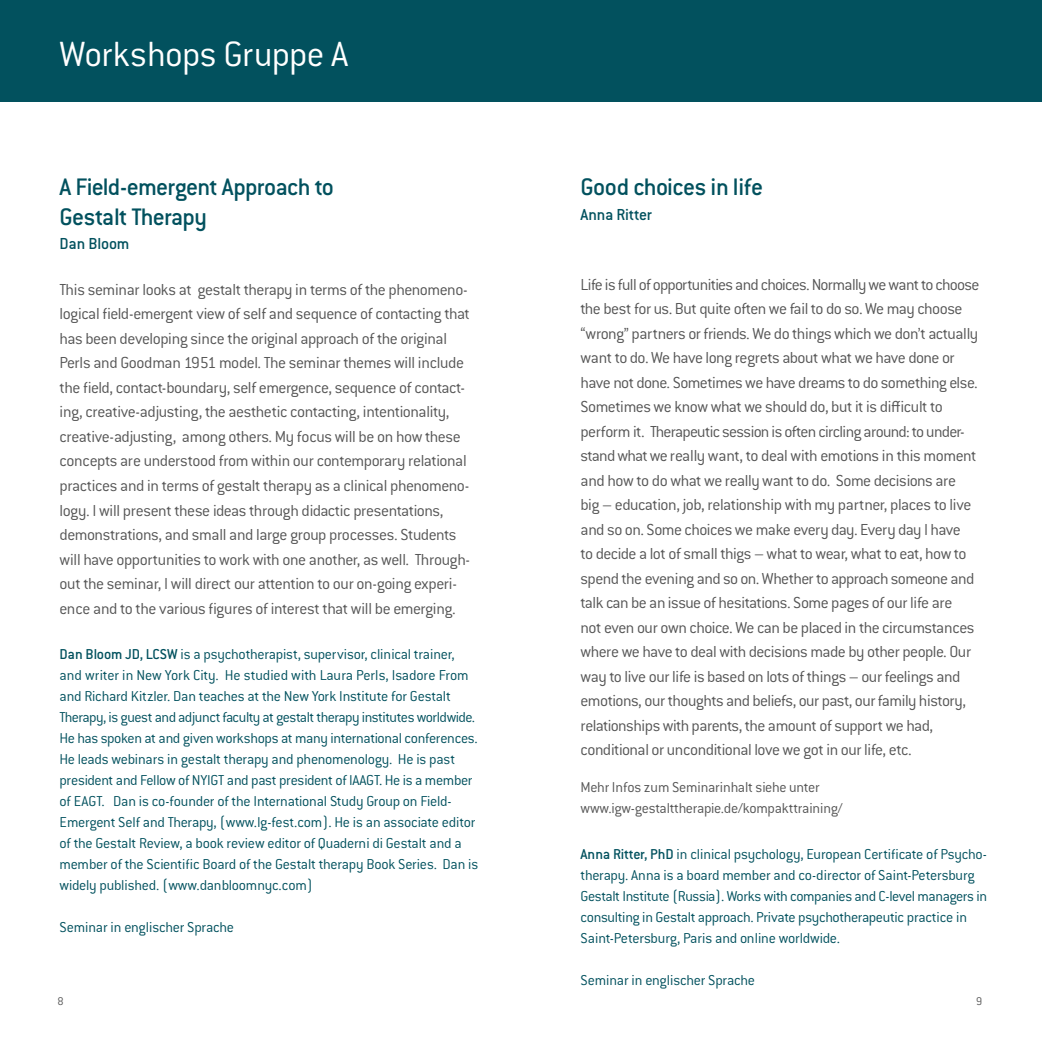
<style>
.page{position:relative;width:1042px;height:1042px;background:#fff}
.page>*{position:absolute;margin:0;border:0;box-sizing:border-box;transform-origin:0 0}
.t1{font:300 38.5px "Conduit ITC Std";letter-spacing:-.015em;color:#fff}
.t2{font:500 26.25px/29.8px "Conduit ITC Std";letter-spacing:-.025em;color:#02515e}
.t3{font:300 17.5px/24.5px "Conduit ITC Std";letter-spacing:-.025em;color:#565656}
.t4{font:500 17.5px "Conduit ITC Std";letter-spacing:-.015em;color:#02515e}
.t5{font:300 15.75px/21px "Conduit ITC Std";letter-spacing:-.015em;color:#02515e}
.t6{font:300 15.75px/21px "Conduit ITC Std";letter-spacing:-.02em;color:#565656}
.t7{font:300 12.25px "Conduit ITC Std";color:#565656}
.s1{font-weight:500}
</style>
<div class="page">
<div style="left:0;top:0;width:1042px;height:102px;background:#02515e"></div>
<h1 class="t1" style="left:60px;top:31px;width:290px">Workshops Gruppe A</h1>
<h2 class="t2" style="left:60px;top:171px;width:276px">A Field-emergent Approach to<br>Gestalt Therapy</h2>
<p class="t4" style="left:60px;top:233px;width:71px">Dan Bloom</p>
<p class="t3" style="left:60px;top:277px;width:412px">This seminar looks at gestalt therapy in terms of the phenomeno&shy;logical field-emergent view of self and sequence of contacting that has been developing since the original approach of the original Perls and Goodman 1951 model. The seminar themes will include the field, contact-boundary, self emergence, sequence of contact&shy;ing, creative-adjusting, the aesthetic contacting, intentionality, creative-adjusting, among others. My focus will be on how these concepts are understood from within our contemporary relational practices and in terms of gestalt therapy as a clinical phenomeno&shy;logy. I will present these ideas through didactic presentations, demonstrations, and small and large group processes. Students will have opportunities to work with one another, as well. Through&shy;out the seminar, I will direct our attention to our on-going experi&shy;ence and to the various figures of interest that will be emerging.</p>
<p class="t5" style="left:60px;top:643px;width:420px"><span class="s1">Dan Bloom JD, LCSW</span> is a psychotherapist, supervisor, clinical trainer, and writer in New York City. He studied with Laura Perls, Isadore From and Richard Kitzler. Dan teaches at the New York Institute for Gestalt Therapy, is guest and adjunct faculty at gestalt therapy institutes worldwide.<br>He has spoken at and given workshops at many international conferences.<br>He leads webinars in gestalt therapy and phenomenology. He is past president and Fellow of NYIGT and past president of IAAGT. He is a member of EAGT. Dan is co-founder of the International Study Group on Field-Emergent Self and Therapy, (www.Ig-fest.com). He is an associate editor of the Gestalt Review, a book review editor of Quaderni di Gestalt and a member of the Scientific Board of the Gestalt therapy Book Series. Dan is widely published. (www.danbloomnyc.com)</p>
<p class="t5" style="left:60px;top:916px;width:176px">Seminar in englischer Sprache</p>
<h2 class="t2" style="left:580px;top:171px;width:184px">Good choices in life</h2>
<p class="t4" style="left:580px;top:204px;width:73px">Anna Ritter</p>
<p class="t3" style="left:580px;top:271px;width:400px">Life is full of opportunities and choices. Normally we want to choose the best for us. But quite often we fail to do so. We may choose “wrong” partners or friends. We do things which we don’t actually want to do. We have long regrets about what we have done or have not done. Sometimes we have dreams to do something else.<br>Sometimes we know what we should do, but it is difficult to perform it. Therapeutic session is often circling around: to under&shy;stand what we really want, to deal with emotions in this moment and how to do what we really want to do. Some decisions are<br>big – education, job, relationship with my partner, places to live and so on. Some choices we make every day. Every day I have<br>to decide a lot of small thigs – what to wear, what to eat, how to spend the evening and so on. Whether to approach someone and talk can be an issue of hesitations. Some pages of our life are<br>not even our own choice. We can be placed in the circumstances where we have to deal with decisions made by other people. Our way to live our life is based on lots of things – our feelings and emotions, our thoughts and beliefs, our past, our family history, relationships with parents, the amount of support we had, conditional or unconditional love we got in our life, etc.</p>
<p class="t6" style="left:580px;top:776px;width:264px">Mehr Infos zum Seminarinhalt siehe unter www.igw-gestalttherapie.de/kompakttraining/</p>
<p class="t5" style="left:580px;top:842px;width:408px"><span class="s1">Anna Ritter, PhD</span> in clinical psychology, European Certificate of Psycho&shy;therapy. Anna is a board member and co-director of Saint-Petersburg Gestalt Institute (Russia). Works with companies and C-level managers in consulting in Gestalt approach. Private psychotherapeutic practice in Saint-Petersburg, Paris and online worldwide.</p>
<p class="t5" style="left:580px;top:968px;width:176px">Seminar in englischer Sprache</p>
<p class="t7" style="left:58px;top:993px;width:8px">8</p>
<p class="t7" style="left:976px;top:993px;width:8px">9</p>
</div>
